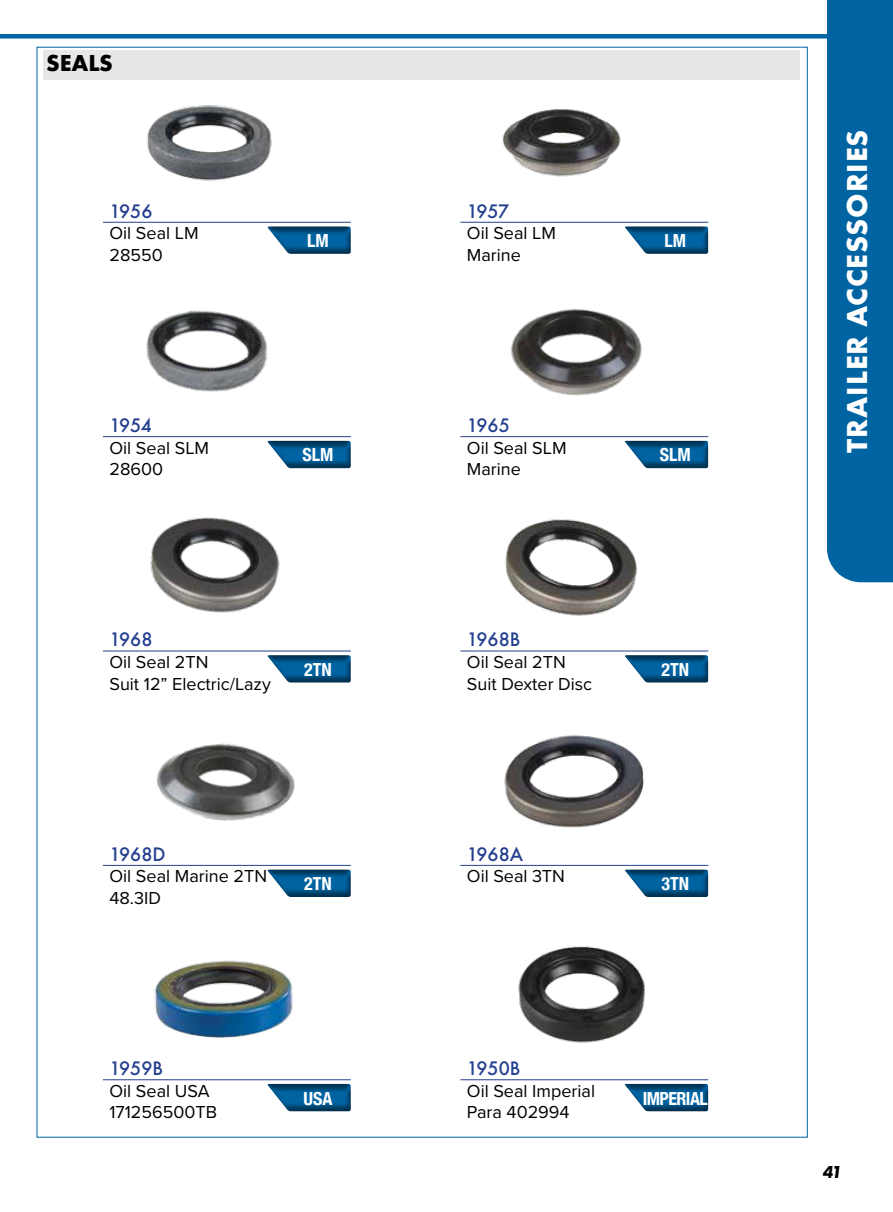
<style>
.page{position:relative;width:893px;height:1212px;background:#fff}
.page>*{position:absolute;margin:0;border:0;box-sizing:border-box;transform-origin:0 0}
.t1{font:700 30px "Futura PT";letter-spacing:.03em;color:#fff}
.t2{font:700 24px "Futura PT";color:#000}
.t3{font:18px/21.6px "Proxima Nova";color:#000}
.t4{font:500 18px "Futura";color:#25408f}
.t5{font:700 condensed 18px "Helvetica Neue";color:#fff}
.t6{font:700 condensed 18px "Helvetica Neue";letter-spacing:-.03em;color:#fff}
.t7{font:italic 700 18px "Futura PT";color:#000}
</style>
<div class="page">
<div style="left:0;top:34px;width:893px;height:5px;background:#0064a3"></div>
<div style="left:827px;top:0;width:66px;height:582px;background:#0064a3"></div>
<div style="left:43px;top:50px;width:757px;height:30px;background:#e6e7e8"></div>
<div style="left:265px;top:224px;width:87px;height:30px;background:#000;opacity:.5"></div>
<hr style="left:103px;top:222px;width:248px;height:1px;background:#25408f">
<div style="left:623px;top:224px;width:87px;height:30px;background:#000;opacity:.5"></div>
<hr style="left:460px;top:222px;width:248px;height:1px;background:#25408f">
<img style="left:146px;top:105px;width:126px;height:76px">
<img style="left:502px;top:109px;width:119px;height:68px">
<div style="left:265px;top:439px;width:87px;height:30px;background:#000;opacity:.5"></div>
<hr style="left:103px;top:436px;width:248px;height:1px;background:#25408f">
<div style="left:623px;top:439px;width:87px;height:30px;background:#000;opacity:.5"></div>
<hr style="left:460px;top:436px;width:248px;height:1px;background:#25408f">
<div style="left:265px;top:653px;width:87px;height:30px;background:#000;opacity:.5"></div>
<hr style="left:103px;top:651px;width:248px;height:1px;background:#25408f">
<div style="left:623px;top:653px;width:87px;height:30px;background:#000;opacity:.5"></div>
<hr style="left:460px;top:651px;width:248px;height:1px;background:#25408f">
<div style="left:265px;top:867px;width:87px;height:30px;background:#000;opacity:.5"></div>
<hr style="left:103px;top:865px;width:248px;height:1px;background:#25408f">
<div style="left:623px;top:867px;width:87px;height:30px;background:#000;opacity:.5"></div>
<hr style="left:460px;top:865px;width:248px;height:1px;background:#25408f">
<div style="left:265px;top:1082px;width:87px;height:30px;background:#000;opacity:.5"></div>
<hr style="left:103px;top:1079px;width:248px;height:1px;background:#25408f">
<div style="left:623px;top:1082px;width:87px;height:30px;background:#000;opacity:.5"></div>
<hr style="left:460px;top:1079px;width:248px;height:1px;background:#25408f">
<img style="left:510px;top:308px;width:132px;height:88px">
<img style="left:146px;top:310px;width:122px;height:82px">
<img style="left:505px;top:519px;width:132px;height:97px">
<img style="left:150px;top:517px;width:130px;height:96px">
<img style="left:156px;top:743px;width:139px;height:78px">
<img style="left:154px;top:960px;width:139px;height:78px">
<img style="left:504px;top:735px;width:140px;height:93px">
<img style="left:518px;top:946px;width:127px;height:97px">
<h2 class="t2" style="left:46px;top:47px;width:68px">SEALS</h2>
<p class="t4" style="left:109px;top:199px;width:44px">1956</p>
<p class="t3" style="left:109px;top:222px;width:91px">Oil Seal LM<br>28550</p>
<p class="t5" style="left:664px;top:226px;width:23px">LM</p>
<p class="t4" style="left:467px;top:199px;width:44px">1957</p>
<p class="t3" style="left:467px;top:222px;width:91px">Oil Seal LM<br>Marine</p>
<p class="t5" style="left:307px;top:226px;width:23px">LM</p>
<p class="t4" style="left:109px;top:413px;width:44px">1954</p>
<p class="t3" style="left:109px;top:436px;width:101px">Oil Seal SLM<br>28600</p>
<p class="t5" style="left:660px;top:440px;width:32px">SLM</p>
<p class="t4" style="left:467px;top:413px;width:44px">1965</p>
<p class="t3" style="left:467px;top:436px;width:101px">Oil Seal SLM<br>Marine</p>
<p class="t5" style="left:302px;top:440px;width:32px">SLM</p>
<p class="t4" style="left:109px;top:627px;width:44px">1968</p>
<p class="t3" style="left:109px;top:650px;width:163px">Oil Seal 2TN<br>Suit 12” Electric/Lazy</p>
<p class="t5" style="left:661px;top:654px;width:29px">2TN</p>
<p class="t4" style="left:467px;top:627px;width:55px">1968B</p>
<p class="t3" style="left:467px;top:650px;width:127px">Oil Seal 2TN<br>Suit Dexter Disc</p>
<p class="t5" style="left:304px;top:654px;width:29px">2TN</p>
<p class="t4" style="left:467px;top:842px;width:58px">1968A</p>
<p class="t3" style="left:467px;top:865px;width:100px">Oil Seal 3TN</p>
<p class="t4" style="left:109px;top:842px;width:58px">1968D</p>
<p class="t3" style="left:109px;top:865px;width:159px">Oil Seal Marine 2TN<br>48.3ID</p>
<p class="t5" style="left:661px;top:869px;width:29px">3TN</p>
<p class="t5" style="left:304px;top:869px;width:29px">2TN</p>
<p class="t4" style="left:109px;top:1056px;width:55px">1959B</p>
<p class="t3" style="left:109px;top:1079px;width:109px">Oil Seal USA<br>171256500TB</p>
<p class="t6" style="left:643px;top:1083px;width:67px">IMPERIAL</p>
<p class="t4" style="left:467px;top:1056px;width:55px">1950B</p>
<p class="t3" style="left:467px;top:1079px;width:130px">Oil Seal Imperial<br>Para 402994</p>
<p class="t5" style="left:303px;top:1083px;width:31px">USA</p>
<h1 class="t1" style="left:838px;top:453px;width:324px;rotate:-90deg">TRAILER ACCESSORIES</h1>
<p class="t7" style="left:823px;top:1160px;width:21px">41</p>
</div>
